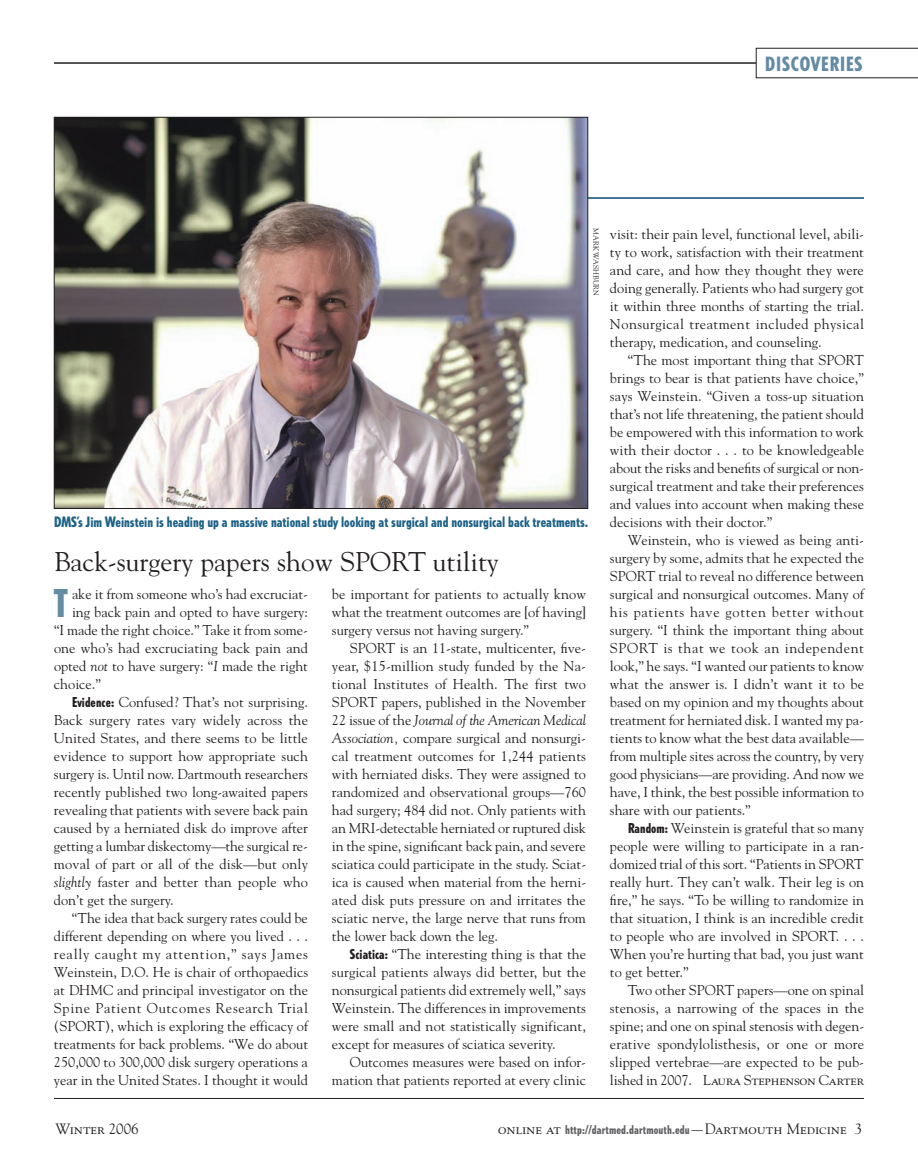
<style>
.page{position:relative;width:918px;height:1175px;background:#fff}
.page>*{position:absolute;margin:0;border:0;box-sizing:border-box;transform-origin:0 0}
.t1{font:800 condensed 37.95px "Tempo";color:#648ba4}
.t2{font:27px "Goudy";color:#231f20}
.t3{font:800 condensed 19.5px "Tempo";letter-spacing:.05em;color:#648ba4}
.t4{font:15px "Goudy SC";color:#231f20}
.t5{font:14.25px/18px "Goudy";color:#231f20;text-align:justify}
.t6{font:800 condensed 14.25px "Tempo";color:#1e6286}
.t7{font:14.25px "Goudy";letter-spacing:.055em;color:#231f20}
.t8{font:14.25px "Goudy SC";letter-spacing:-.01em;color:#231f20}
.t9{font:14.25px "Goudy";letter-spacing:.05em;color:#231f20}
.t10{font:800 condensed 12px "Tempo";letter-spacing:.01em;color:#636366}
.t11{font:7.5px "Goudy";color:#231f20}
.s1{font-style:italic}
.s2{font-family:"Tempo";font-weight:800;font-stretch:condensed;font-size:13.5px}
.s3{font-family:"Goudy"}
.s4{font-family:"Goudy SC";font-weight:400;font-stretch:normal;font-size:15px;color:#231f20}
.s5{font-family:"Goudy";font-weight:400;font-stretch:normal;font-size:15px;color:#231f20}
</style>
<div class="page">
<hr style="left:54px;top:1098px;width:810px;height:1px;background:#231f20">
<hr style="left:54px;top:197px;width:810px;height:2px;background:#3b7297">
<svg style="left:756px;top:48px;width:162px;height:30px"></svg>
<img style="left:56px;top:119px;width:530px;height:388px">
<hr style="left:54px;top:63px;width:702px;height:1px;background:#231f20">
<h3 class="t3" style="left:765px;top:56px;width:99px">DISCOVERIES</h3>
<p class="t11" style="left:601px;top:228px;width:70px;rotate:90deg">MARK WASHBURN</p>
<p class="t6" style="left:54px;top:516px;width:536px">DMS’s Jim Weinstein is heading up a massive national study looking at surgical and nonsurgical back treatments.</p>
<h2 class="t2" style="left:54px;top:546px;width:446px">Back-surgery papers show SPORT utility</h2>
<h1 class="t1" style="left:54px;top:588px;width:16px">T</h1>
<p class="t5" style="left:72px;top:585px;width:238px">ake it from someone who’s had excruciat-</p>
<p class="t5" style="left:72px;top:603px;width:237px">ing back pain and opted to have surgery:</p>
<p class="t5" style="left:54px;top:621px;width:256px">“I made the right choice.” Take it from some-</p>
<p class="t5" style="left:54px;top:639px;width:255px">one who’s had excruciating back pain and</p>
<p class="t5" style="left:54px;top:657px;width:255px">opted <span class="s1">not</span> to have surgery: “<span class="s1">I</span> made the right</p>
<p class="t5" style="left:54px;top:675px;width:49px">choice.”</p>
<p class="t5" style="left:72px;top:693px;width:237px"><span class="s2">Evidence:</span> Confused? That’s not surprising.</p>
<p class="t5" style="left:54px;top:711px;width:256px">Back surgery rates vary widely across the</p>
<p class="t5" style="left:54px;top:729px;width:255px">United States, and there seems to be little</p>
<p class="t5" style="left:54px;top:747px;width:255px">evidence to support how appropriate such</p>
<p class="t5" style="left:54px;top:765px;width:256px">surgery is. Until now. Dartmouth researchers</p>
<p class="t5" style="left:54px;top:783px;width:256px">recently published two long-awaited papers</p>
<p class="t5" style="left:54px;top:801px;width:256px">revealing that patients with severe back pain</p>
<p class="t5" style="left:54px;top:819px;width:256px">caused by a herniated disk do improve after</p>
<p class="t5" style="left:54px;top:837px;width:255px">getting a lumbar diskectomy—the surgical re-</p>
<p class="t5" style="left:54px;top:855px;width:255px">moval of part or all of the disk—but only</p>
<p class="t5" style="left:54px;top:873px;width:256px"><span class="s1">slightly</span> faster and better than people who</p>
<p class="t5" style="left:54px;top:891px;width:121px">don’t get the surgery.</p>
<p class="t5" style="left:72px;top:909px;width:238px">“The idea that back surgery rates could be</p>
<p class="t5" style="left:54px;top:927px;width:255px">different depending on where you lived . . .</p>
<p class="t7" style="left:54px;top:945px;width:255px">really caught my attention,” says James</p>
<p class="t5" style="left:54px;top:963px;width:256px">Weinstein, D.O. He is chair of orthopaedics</p>
<p class="t5" style="left:54px;top:981px;width:256px">at DHMC and principal investigator on the</p>
<p class="t9" style="left:54px;top:999px;width:255px">Spine Patient Outcomes Research Trial</p>
<p class="t5" style="left:54px;top:1017px;width:256px">(SPORT), which is exploring the efficacy of</p>
<p class="t5" style="left:54px;top:1035px;width:256px">treatments for back problems. “We do about</p>
<p class="t5" style="left:54px;top:1053px;width:255px">250,000 to 300,000 disk surgery operations a</p>
<p class="t5" style="left:54px;top:1071px;width:256px">year in the United States. I thought it would</p>
<p class="t5" style="left:332px;top:585px;width:256px">be important for patients to actually know what the treatment outcomes are [of having] surgery versus not having surgery.”</p>
<p class="t5" style="left:332px;top:639px;width:256px;text-indent:18px">SPORT is an 11-state, multicenter, five&shy;year, $15-million study funded by the Na&shy;tional Institutes of Health. The first two SPORT papers, published in the November 22 issue of the <span class="s1">Journal of the American Medical Association,</span> compare surgical and nonsurgi&shy;cal treatment outcomes for 1,244 patients with herniated disks. They were assigned to randomized and observational groups—760 had surgery; 484 did not. Only patients with an MRI-detectable herniated or ruptured disk in the spine, significant back pain, and severe sciatica could participate in the study. Sciat&shy;ica is caused when material from the herni&shy;ated disk puts pressure on and irritates the sciatic nerve, the large nerve that runs from the lower back down the leg.</p>
<p class="t5" style="left:332px;top:945px;width:256px;text-indent:18px"><span class="s2">Sciatica:</span> “The interesting thing is that the surgical patients always did better, but the nonsurgical patients did extremely well,” says Weinstein. The differences in improvements were small and not statistically significant, except for measures of sciatica severity.</p>
<p class="t5" style="left:332px;top:1053px;width:256px;text-align:right">Outcomes measures were based on infor&shy;mation that patients reported at every clinic</p>
<p class="t5" style="left:610px;top:225px;width:256px">visit: their pain level, functional level, abili&shy;ty to work, satisfaction with their treatment and care, and how they thought they were doing generally. Patients who had surgery got it within three months of starting the trial.<br>Nonsurgical treatment included physical therapy, medication, and counseling.</p>
<p class="t5" style="left:610px;top:351px;width:256px;text-indent:18px">“The most important thing that SPORT brings to bear is that patients have choice,” says Weinstein. “Given a toss-up situation that’s not life threatening, the patient should be empowered with this information to work with their doctor . . . to be knowledgeable about the risks and benefits of surgical or non&shy;surgical treatment and take their preferences and values into account when making these decisions with their doctor.”</p>
<p class="t5" style="left:610px;top:531px;width:256px;text-indent:18px">Weinstein, who is viewed as being anti&shy;surgery by some, admits that he expected the SPORT trial to reveal no difference between surgical and nonsurgical outcomes. Many of his patients have gotten better without surgery. “I think the important thing about SPORT is that we took an independent look,” he says. “I wanted our patients to know what the answer is. I didn’t want it to be based on my opinion and my thoughts about treatment for herniated disk. I wanted my pa&shy;tients to know what the best data available— from multiple sites across the country, by very good physicians—are providing. And now we have, I think, the best possible information to share with our patients.”</p>
<p class="t5" style="left:610px;top:819px;width:256px;text-indent:18px"><span class="s2">Random:</span> Weinstein is grateful that so many people were willing to participate in a ran&shy;domized trial of this sort. “Patients in SPORT really hurt. They can’t walk. Their leg is on fire,” he says. “To be willing to randomize in that situation, I think is an incredible credit to people who are involved in SPORT. . . .<br>When you’re hurting that bad, you just want to get better.”</p>
<p class="t5" style="left:610px;top:981px;width:256px;text-indent:18px">Two other SPORT papers—one on spinal stenosis, a narrowing of the spaces in the spine; and one on spinal stenosis with degen&shy;erative spondylolisthesis, or one or more slipped vertebrae—are expected to be pub-</p>
<p class="t8" style="left:610px;top:1074px;width:255px"><span class="s3">lished in 2007.</span> Laura Stephenson Carter</p>
<p class="t4" style="left:56px;top:1122px;width:85px">Winter <span class="s3">2006</span></p>
<p class="t10" style="left:498px;top:1124px;width:366px"><span class="s4">online at</span> http://dartmed.dartmouth.edu<span class="s4">—Dartmouth Medicine</span> <span class="s5">3</span></p>
</div>
